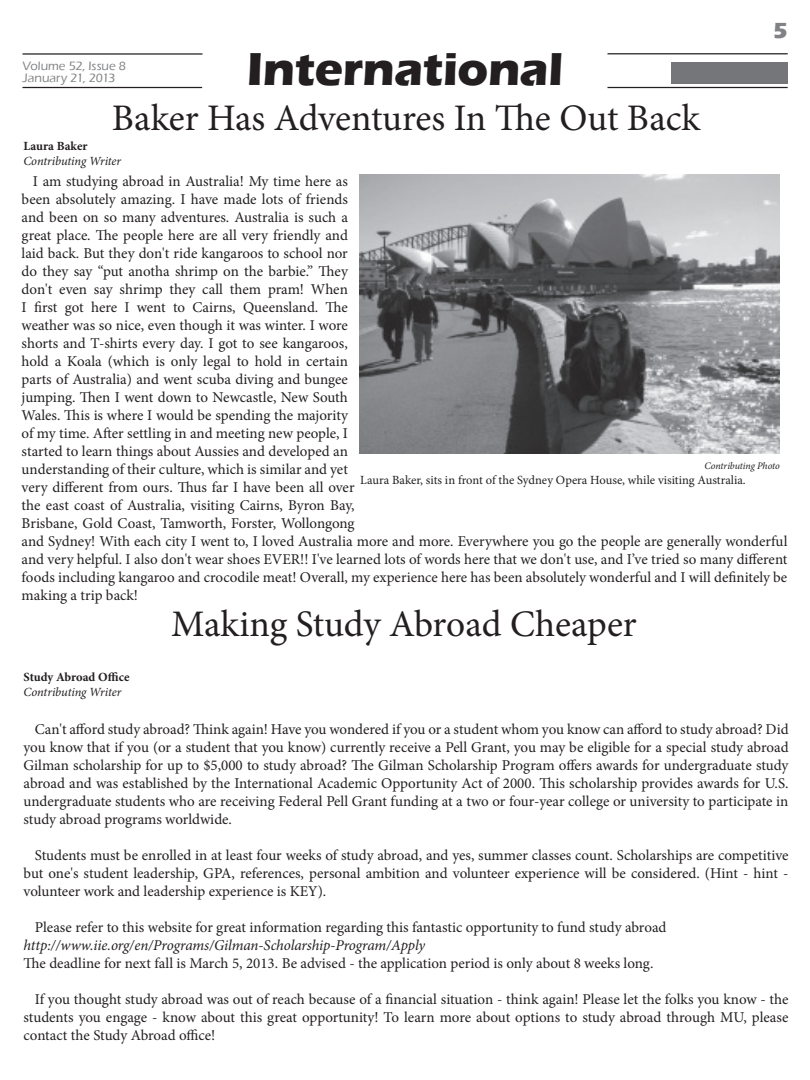
<style>
.page{position:relative;width:810px;height:1080px;background:#fff}
.page>*{position:absolute;margin:0;border:0;box-sizing:border-box;transform-origin:0 0}
.t1{font:700 47.5px "Eras ITC";letter-spacing:-.01em;color:#231f20}
.t2{font:37.5px "Minion Pro";letter-spacing:-.005em;color:#231f20}
.t3{font:700 22.5px "Eras ITC";color:#808285}
.t4{font:15px/18px "Minion Pro";color:#231f20;text-align:justify}
.t5{font:italic 15px "Minion Pro";letter-spacing:-.01em;color:#231f20}
.t6{font:12.5px "Minion Pro";color:#231f20}
.t7{font:italic 12.5px "Minion Pro";letter-spacing:-.01em;color:#231f20}
.t8{font:500 12.5px/11.9px "Eras ITC";color:#808285}
.t9{font:700 12.5px "Minion Pro";color:#231f20}
.t10{font:italic 10px "Minion Pro";letter-spacing:-.01em;color:#231f20}
</style>
<div class="page">
<hr style="left:22px;top:87px;width:180px;height:1px;background:#231f20">
<div style="left:671px;top:61px;width:119px;height:24px;background:#757679"></div>
<hr style="left:608px;top:87px;width:180px;height:1px;background:#231f20">
<hr style="left:22px;top:53px;width:180px;height:2px;background:#231f20">
<hr style="left:607px;top:53px;width:181px;height:1px;background:#231f20">
<img style="left:359px;top:175px;width:420px;height:278px">
<p class="t8" style="left:22px;top:60px;width:105px">Volume 52, Issue 8<br>January 21, 2013</p>
<p class="t1" style="left:247px;top:42px;width:318px">International</p>
<p class="t2" style="left:112px;top:93px;width:590px">Baker Has Adventures In The Out Back</p>
<p class="t9" style="left:23px;top:138px;width:66px">Laura Baker</p>
<p class="t7" style="left:23px;top:153px;width:99px">Contributing Writer</p>
<p class="t3" style="left:773px;top:18px;width:16px">5</p>
<p class="t4" style="left:22px;top:172px;width:767px;text-align:left;text-indent:11px">I am studying abroad in Australia! My time here as<br>been absolutely amazing. I have made lots of friends<br>and been on so many adventures. Australia is such a<br>great place. The people here are all very friendly and<br>laid back. But they don't ride kangaroos to school nor<br>do they say “put anotha shrimp on the barbie.” They<br>don't even say shrimp they call them pram! When<br>I first got here I went to Cairns, Queensland. The<br>weather was so nice, even though it was winter. I wore<br>shorts and T-shirts every day. I got to see kangaroos,<br>hold a Koala (which is only legal to hold in certain<br>parts of Australia) and went scuba diving and bungee<br>jumping. Then I went down to Newcastle, New South<br>Wales. This is where I would be spending the majority<br>of my time. After settling in and meeting new people, I<br>started to learn things about Aussies and developed an<br>understanding of their culture, which is similar and yet<br>very different from ours. Thus far I have been all over<br>the east coast of Australia, visiting Cairns, Byron Bay,<br>Brisbane, Gold Coast, Tamworth, Forster, Wollongong<br>and Sydney! With each city I went to, I loved Australia more and more. Everywhere you go the people are generally wonderful and very helpful. I also don't wear shoes EVER!! I've learned lots of words here that we don't use, and I’ve tried so many different foods including kangaroo and crocodile meat! Overall, my experience here has been absolutely wonderful and I will definitely be making a trip back!</p>
<p class="t10" style="left:705px;top:458px;width:77px">Contributing Photo</p>
<p class="t6" style="left:360px;top:471px;width:387px">Laura Baker, sits in front of the Sydney Opera House, while visiting Australia.</p>
<p class="t9" style="left:24px;top:668px;width:107px">Study Abroad Office</p>
<p class="t7" style="left:24px;top:683px;width:99px">Contributing Writer</p>
<p class="t2" style="left:171px;top:599px;width:467px">Making Study Abroad Cheaper</p>
<p class="t4" style="left:24px;top:720px;width:767px;text-indent:11px">Can't afford study abroad? Think again! Have you wondered if you or a student whom you know can afford to study abroad? Did you know that if you (or a student that you know) currently receive a Pell Grant, you may be eligible for a special study abroad Gilman scholarship for up to $5,000 to study abroad? The Gilman Scholarship Program offers awards for undergraduate study abroad and was established by the International Academic Opportunity Act of 2000. This scholarship provides awards for U.S. undergraduate students who are receiving Federal Pell Grant funding at a two or four-year college or university to participate in study abroad programs worldwide.</p>
<p class="t4" style="left:24px;top:846px;width:766px;text-indent:11px">Students must be enrolled in at least four weeks of study abroad, and yes, summer classes count. Scholarships are competitive but one's student leadership, GPA, references, personal ambition and volunteer experience will be considered. (Hint - hint - volunteer work and leadership experience is KEY).</p>
<p class="t4" style="left:35px;top:918px;width:633px">Please refer to this website for great information regarding this fantastic opportunity to fund study abroad</p>
<p class="t5" style="left:24px;top:935px;width:403px">http://www.iie.org/en/Programs/Gilman-Scholarship-Program/Apply</p>
<p class="t4" style="left:24px;top:954px;width:631px">The deadline for next fall is March 5, 2013. Be advised - the application period is only about 8 weeks long.</p>
<p class="t4" style="left:24px;top:990px;width:767px;text-indent:11px">If you thought study abroad was out of reach because of a financial situation - think again! Please let the folks you know - the students you engage - know about this great opportunity! To learn more about options to study abroad through MU, please contact the Study Abroad office!</p>
</div>
